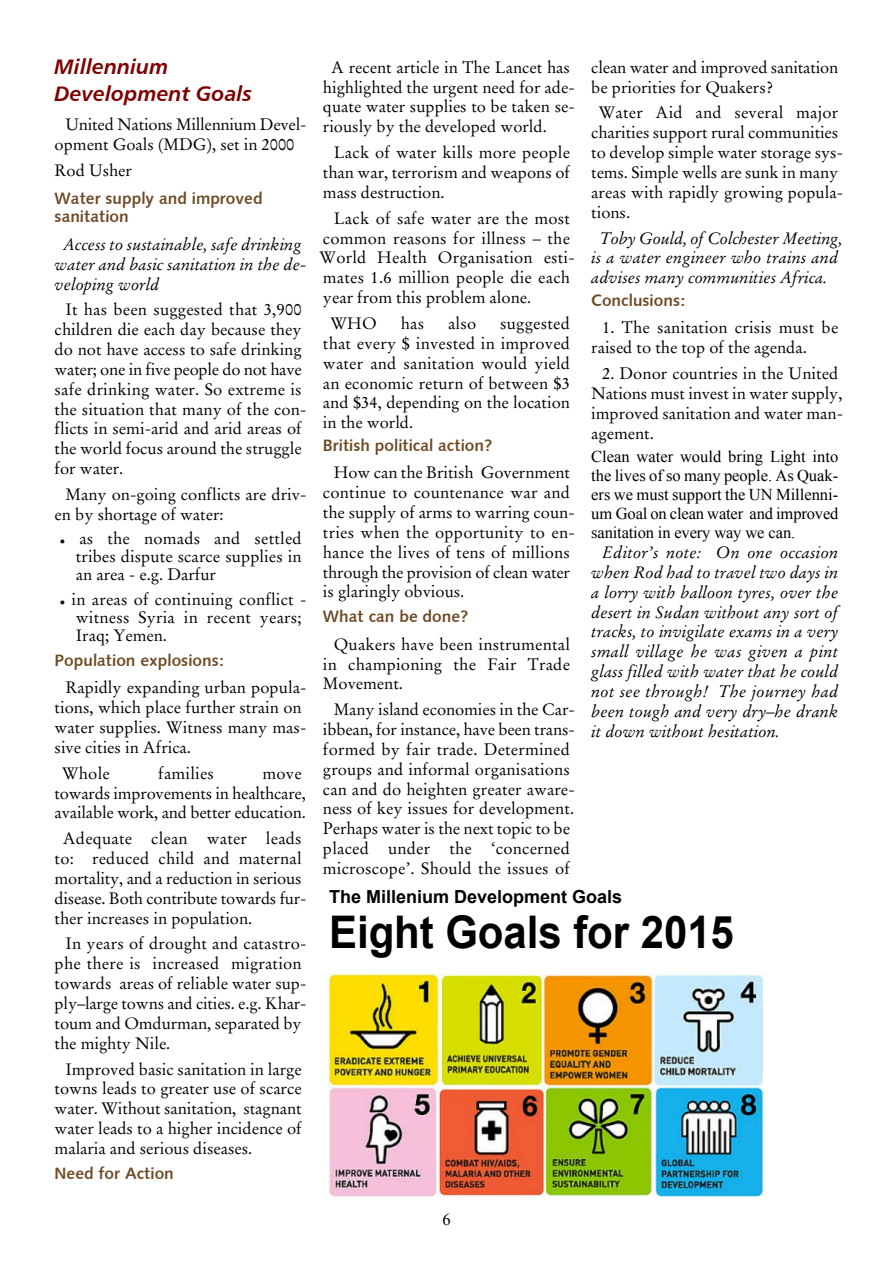
<style>
.page{position:relative;width:893px;height:1263px;background:#fff}
.page>*{position:absolute;margin:0;border:0;box-sizing:border-box;transform-origin:0 0}
.t1{font:700 45px "Arial";color:#000;scale:.93 1}
.t2{font:21px/26.7px "Humanist 777 BT Bold Italic B";color:#800000}
.t3{font:700 18px "Arial";color:#000}
.t4{font:16.5px/19.8px "Stempel Garamond";color:#000}
.t5{font:italic 16.5px/19.8px "Stempel Garamond";color:#000}
.t6{font:16.5px/18.9px "Times New Roman";letter-spacing:-.01em;color:#000;text-align:justify}
.t7{font:16.5px/18.9px "Humanist 531 BT Bold A";color:#6f4a25}
.s1{font-family:"Times New Roman";font-size:9px}
</style>
<div class="page">
<img style="left:328px;top:973px;width:435px;height:224px">
<p class="t2" style="left:55px;top:55px;width:199px">Millennium<br>Development Goals</p>
<p class="t4" style="left:55px;top:116px;width:253px;text-indent:11px">United Nations Millennium Devel&shy;opment Goals (MDG), set in 2000</p>
<p class="t4" style="left:55px;top:162px;width:79px">Rod Usher</p>
<p class="t7" style="left:55px;top:190px;width:209px">Water supply and improved sanitation</p>
<p class="t5" style="left:55px;top:236px;width:253px;text-indent:8px">Access to sustainable, safe drinking water and basic sanitation in the de&shy;veloping world</p>
<p class="t4" style="left:55px;top:301px;width:253px;text-indent:11px">It has been suggested that 3,900 children die each day because they do not have access to safe drinking water; one in five people do not have safe drinking water. So extreme is the situation that many of the con&shy;flicts in semi-arid and arid areas of the world focus around the struggle for water.</p>
<p class="t4" style="left:55px;top:486px;width:253px;text-indent:11px">Many on-going conflicts are driv&shy;en by shortage of water:</p>
<p class="t4" style="left:76px;top:531px;width:227px;line-height:18.1px;text-align:justify;text-indent:-16px"><span class="s1">●</span> as the nomads and settled tribes dispute scarce supplies in an area - e.g. Darfur</p>
<p class="t4" style="left:76px;top:591px;width:232px;line-height:18.1px;text-indent:-16px"><span class="s1">●</span> in areas of continuing conflict - witness Syria in recent years;<br>Iraq; Yemen.</p>
<p class="t7" style="left:55px;top:652px;width:171px">Population explosions:</p>
<p class="t4" style="left:55px;top:679px;width:253px;text-indent:11px">Rapidly expanding urban popula&shy;tions, which place further strain on water supplies. Witness many mas&shy;sive cities in Africa.</p>
<p class="t4" style="left:62px;top:764px;width:49px">Whole</p>
<p class="t4" style="left:158px;top:764px;width:57px">families</p>
<p class="t4" style="left:55px;top:764px;width:253px;text-indent:208px">move towards improvements in healthcare, available work, and better education.</p>
<p class="t4" style="left:55px;top:830px;width:253px;text-indent:8px">Adequate clean water leads to: reduced child and maternal mortality, and a reduction in serious disease. Both contribute towards fur&shy;ther increases in population.</p>
<p class="t4" style="left:55px;top:935px;width:253px;text-indent:11px">In years of drought and catastro&shy;phe there is increased migration towards areas of reliable water sup&shy;ply–large towns and cities. e.g. Khar&shy;toum and Omdurman, separated by the mighty Nile.</p>
<p class="t4" style="left:55px;top:1060px;width:249px;text-align:justify;text-indent:11px">Improved basic sanitation in large towns leads to greater use of scarce water. Without sanitation, stagnant water leads to a higher incidence of malaria and serious diseases.</p>
<p class="t7" style="left:55px;top:1165px;width:121px">Need for Action</p>
<p class="t4" style="left:323px;top:59px;width:253px;text-indent:8px">A recent article in The Lancet has highlighted the urgent need for ade&shy;quate water supplies to be taken se&shy;riously by the developed world.</p>
<p class="t4" style="left:323px;top:144px;width:249px;text-align:justify;text-indent:11px">Lack of water kills more people than war, terrorism and weapons of mass destruction.</p>
<p class="t4" style="left:320px;top:210px;width:257px;text-indent:14px">Lack of safe water are the most common reasons for illness – the<br>World Health Organisation esti&shy;mates 1.6 million people die each year from this problem alone.</p>
<p class="t4" style="left:330px;top:315px;width:48px">WHO</p>
<p class="t4" style="left:401px;top:315px;width:25px">has</p>
<p class="t4" style="left:448px;top:315px;width:30px">also</p>
<p class="t4" style="left:323px;top:315px;width:249px;text-align:justify;text-indent:177px">suggested that every $ invested in improved water and sanitation would yield an economic return of between $3 and $34, depending on the location in the world.</p>
<p class="t7" style="left:323px;top:437px;width:171px">British political action?</p>
<p class="t4" style="left:323px;top:464px;width:253px;text-indent:11px">How can the British Government continue to countenance war and the supply of arms to warring coun&shy;tries when the opportunity to en&shy;hance the lives of tens of millions through the provision of clean water is glaringly obvious.</p>
<p class="t7" style="left:323px;top:609px;width:147px">What can be done?</p>
<p class="t4" style="left:323px;top:636px;width:249px;text-align:justify;text-indent:11px">Quakers have been instrumental in championing the Fair Trade Movement.</p>
<p class="t4" style="left:323px;top:701px;width:253px;text-indent:11px">Many island economies in the Car&shy;ibbean, for instance, have been trans&shy;formed by fair trade. Determined groups and informal organisations can and do heighten greater aware&shy;ness of key issues for development.<br>Perhaps water is the next topic to be placed under the ‘concerned microscope’. Should the issues of</p>
<p class="t4" style="left:591px;top:59px;width:249px">clean water and improved sanitation be priorities for Quakers?</p>
<p class="t4" style="left:591px;top:104px;width:253px;text-indent:8px">Water Aid and several major charities support rural communities to develop simple water storage sys&shy;tems. Simple wells are sunk in many areas with rapidly growing popula&shy;tions.</p>
<p class="t5" style="left:591px;top:229px;width:253px;text-indent:9px">Toby Gould, of Colchester Meeting, is a water engineer who trains and advises many communities Africa.</p>
<p class="t7" style="left:591px;top:292px;width:96px">Conclusions:</p>
<p class="t4" style="left:591px;top:319px;width:249px;text-indent:11px">1. The sanitation crisis must be raised to the top of the agenda.</p>
<p class="t4" style="left:591px;top:365px;width:253px;text-indent:11px">2. Donor countries in the United<br>Nations must invest in water supply, improved sanitation and water man&shy;agement.</p>
<p class="t6" style="left:591px;top:449px;width:249px">Clean water would bring Light into the lives of so many people. As Quak&shy;ers we must support the UN Millenni&shy;um Goal on clean water and improved sanitation in every way we can.</p>
<p class="t5" style="left:591px;top:544px;width:249px;text-align:justify;text-indent:11px">Editor’s note: On one occasion when Rod had to travel two days in a lorry with balloon tyres, over the desert in Sudan without any sort of tracks, to invigilate exams in a very small village he was given a pint glass filled with water that he could not see through! The journey had been tough and very dry–he drank it down without hesitation.</p>
<p class="t3" style="left:329px;top:890px;width:295px">The Millenium Development Goals</p>
<h1 class="t1" style="left:329px;top:915px;width:437px">Eight Goals for 2015</h1>
<p class="t6" style="left:442px;top:1212px;width:10px">6</p>
</div>
